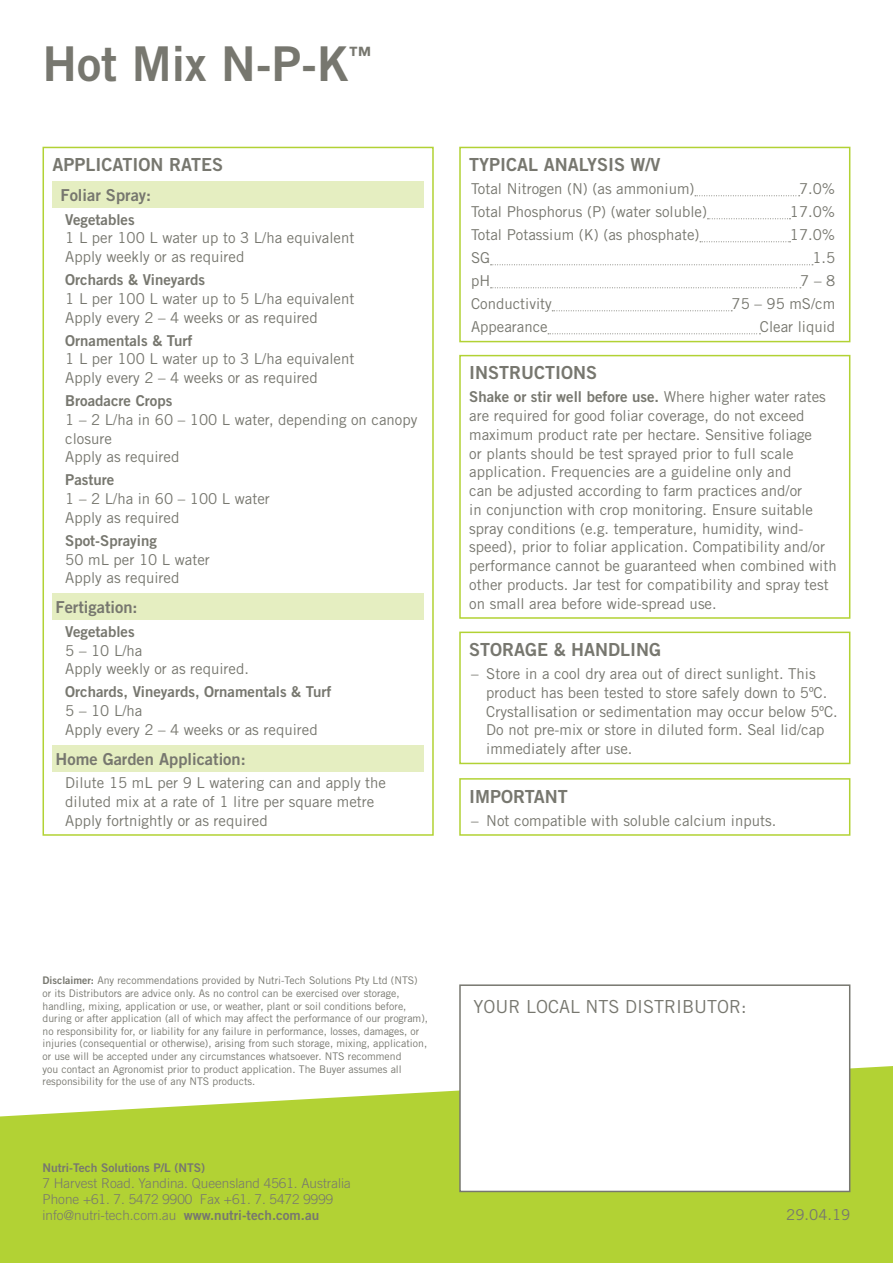
<style>
.page{position:relative;width:893px;height:1263px;background:#fff}
.page>*{position:absolute;margin:0;border:0;box-sizing:border-box;transform-origin:0 0}
.t1{font:48px "Trade Gothic Bold Two";color:#77776f}
.t2{font:18px "Trade Gothic Bold Two";color:#77776f}
.t3{font:18px "Trade Gothic";color:#77776f}
.t4{font:16.5px "Trade Gothic Bold Two";color:#77776f}
.t5{font:15px/18.8px "Trade Gothic";color:#77776f}
.t6{font:15px "Trade Gothic Bold Two";color:#77776f}
.t7{font:300 13.5px/16.2px "Trade Gothic";color:#77776f}
.t8{font:12px "Trade Gothic Bold Two";color:#77776f}
.t9{font:10.5px/12.6px "Trade Gothic";color:#77776f}
.s1{font-family:"Trade Gothic"}
.s2{font-family:"Trade Gothic Bold Two"}
.s3{font-family:"Trade Gothic Bold Two";font-weight:400}
</style>
<div class="page">
<svg style="left:0;top:1066px;width:893px;height:197px;background:#bcd84f"></svg>
<div style="left:460px;top:985px;width:390px;height:206px;background:#fff"></div>
<div style="left:459px;top:984px;width:391px;height:208px;border:2px solid #77776f"></div>
<div style="left:53px;top:182px;width:371px;height:26px;background:#e5eec1"></div>
<div style="left:53px;top:594px;width:371px;height:26px;background:#e5eec1"></div>
<div style="left:53px;top:745px;width:371px;height:26px;background:#e5eec1"></div>
<div style="left:43px;top:147px;width:391px;height:689px;border:2px solid #b2d234"></div>
<svg style="left:695px;top:195px;width:105px;height:1px"></svg>
<svg style="left:707px;top:218px;width:83px;height:1px"></svg>
<svg style="left:700px;top:241px;width:90px;height:1px"></svg>
<svg style="left:491px;top:264px;width:322px;height:1px"></svg>
<svg style="left:491px;top:287px;width:310px;height:1px"></svg>
<svg style="left:552px;top:310px;width:180px;height:1px"></svg>
<svg style="left:548px;top:333px;width:212px;height:1px"></svg>
<div style="left:459px;top:147px;width:391px;height:195px;border:2px solid #b2d234"></div>
<div style="left:459px;top:355px;width:391px;height:264px;border:2px solid #b2d234"></div>
<div style="left:459px;top:632px;width:391px;height:132px;border:2px solid #b2d234"></div>
<div style="left:459px;top:778px;width:391px;height:58px;border:2px solid #b2d234"></div>
<h1 class="t1" style="left:43px;top:35px;width:331px">Hot Mix N-P-K<sup>™</sup></h1>
<p class="t2" style="left:53px;top:154px;width:172px">APPLICATION RATES</p>
<p class="t4" style="left:61px;top:185px;width:92px">Foliar Spray:</p>
<p class="t6" style="left:65px;top:210px;width:71px">Vegetables</p>
<p class="t5" style="left:65px;top:228px;width:291px">1 L per 100 L water up to 3 L/ha equivalent<br>Apply weekly or as required</p>
<p class="t6" style="left:65px;top:270px;width:141px">Orchards &amp; Vineyards</p>
<p class="t5" style="left:65px;top:289px;width:291px">1 L per 100 L water up to 5 L/ha equivalent<br>Apply every 2 – 4 weeks or as required</p>
<p class="t6" style="left:65px;top:331px;width:129px">Ornamentals &amp; Turf</p>
<p class="t5" style="left:65px;top:349px;width:291px">1 L per 100 L water up to 3 L/ha equivalent<br>Apply every 2 – 4 weeks or as required</p>
<p class="t6" style="left:65px;top:391px;width:109px">Broadacre Crops</p>
<p class="t5" style="left:65px;top:410px;width:354px">1 – 2 L/ha in 60 – 100 L water, depending on canopy closure<br>Apply as required</p>
<p class="t6" style="left:65px;top:471px;width:51px">Pasture</p>
<p class="t5" style="left:65px;top:489px;width:206px">1 – 2 L/ha in 60 – 100 L water<br>Apply as required</p>
<p class="t6" style="left:65px;top:531px;width:93px">Spot-Spraying</p>
<p class="t5" style="left:65px;top:550px;width:146px">50 mL per 10 L water<br>Apply as required</p>
<p class="t4" style="left:56px;top:597px;width:84px">Fertigation:</p>
<p class="t6" style="left:65px;top:622px;width:71px">Vegetables</p>
<p class="t5" style="left:65px;top:641px;width:185px">5 – 10 L/ha<br>Apply weekly or as required.</p>
<p class="t6" style="left:65px;top:683px;width:268px">Orchards, Vineyards, Ornamentals &amp; Turf</p>
<p class="t5" style="left:65px;top:701px;width:254px">5 – 10 L/ha<br>Apply every 2 – 4 weeks or as required</p>
<p class="t4" style="left:56px;top:749px;width:192px">Home Garden Application:</p>
<p class="t5" style="left:65px;top:773px;width:322px">Dilute 15 mL per 9 L watering can and apply the diluted mix at a rate of 1 litre per square metre<br>Apply fortnightly or as required</p>
<p class="t2" style="left:469px;top:154px;width:193px">TYPICAL ANALYSIS W/V</p>
<p class="t5" style="left:471px;top:179px;width:225px">Total Nitrogen (N) (as ammonium)</p>
<p class="t5" style="left:799px;top:179px;width:38px">7.0%</p>
<p class="t5" style="left:471px;top:202px;width:238px">Total Phosphorus (P) (water soluble)</p>
<p class="t5" style="left:790px;top:202px;width:47px">17.0%</p>
<p class="t5" style="left:471px;top:225px;width:230px">Total Potassium (K) (as phosphate)</p>
<p class="t5" style="left:790px;top:225px;width:47px">17.0%</p>
<p class="t5" style="left:471px;top:248px;width:21px">SG</p>
<p class="t5" style="left:812px;top:248px;width:24px">1.5</p>
<p class="t5" style="left:471px;top:271px;width:21px">pH</p>
<p class="t5" style="left:800px;top:271px;width:36px">7 – 8</p>
<p class="t5" style="left:471px;top:294px;width:82px">Conductivity</p>
<p class="t5" style="left:732px;top:294px;width:105px">75 – 95 mS/cm</p>
<p class="t5" style="left:471px;top:317px;width:78px">Appearance</p>
<p class="t5" style="left:760px;top:317px;width:77px">Clear liquid</p>
<p class="t2" style="left:469px;top:362px;width:129px">INSTRUCTIONS</p>
<p class="t6" style="left:469px;top:388px;width:358px">Shake or stir well before use. <span class="s1">Where higher water rates</span></p>
<p class="t5" style="left:469px;top:406px;width:369px">are required for good foliar coverage, do not exceed maximum product rate per hectare. Sensitive foliage<br>or plants should be test sprayed prior to full scale application. Frequencies are a guideline only and<br>can be adjusted according to farm practices and/or<br>in conjunction with crop monitoring. Ensure suitable spray conditions (e.g. temperature, humidity, wind&shy;speed), prior to foliar application. Compatibility and/or performance cannot be guaranteed when combined with other products. Jar test for compatibility and spray test on small area before wide-spread use.</p>
<p class="t2" style="left:469px;top:639px;width:194px">STORAGE &amp; HANDLING</p>
<p class="t5" style="left:486px;top:664px;width:353px;text-indent:-15px">– Store in a cool dry area out of direct sunlight. This product has been tested to store safely down to 5ºC.<br>Crystallisation or sedimentation may occur below 5ºC.<br>Do not pre-mix or store in diluted form. Seal lid/cap immediately after use.</p>
<p class="t2" style="left:469px;top:785px;width:100px">IMPORTANT</p>
<p class="t5" style="left:471px;top:811px;width:307px">– Not compatible with soluble calcium inputs.</p>
<p class="t9" style="left:43px;top:974px;width:387px"><span class="s2">Disclaimer:</span> Any recommendations provided by Nutri-Tech Solutions Pty Ltd (NTS) or its Distributors are advice only. As no control can be exercised over storage, handling, mixing, application or use, or weather, plant or soil conditions before, during or after application (all of which may affect the performance of our program), no responsibility for, or liability for any failure in performance, losses, damages, or injuries (consequential or otherwise), arising from such storage, mixing, application, or use will be accepted under any circumstances whatsoever. NTS recommend<br>you contact an Agronomist prior to product application. The Buyer assumes all responsibility for the use of any NTS products.</p>
<p class="t8" style="left:43px;top:1160px;width:164px">Nutri-Tech Solutions P/L (NTS)</p>
<p class="t7" style="left:43px;top:1175px;width:310px">7 Harvest Road. Yandina. Queensland 4561. Australia<br>Phone +61. 7. 5472 9900 Fax +61. 7. 5472 9999 info@nutri-tech.com.au <span class="s3">www.nutri-tech.com.au</span></p>
<p class="t3" style="left:473px;top:995px;width:275px">YOUR LOCAL NTS DISTRIBUTOR:</p>
<p class="t5" style="left:786px;top:1205px;width:66px">29.04.19</p>
</div>
